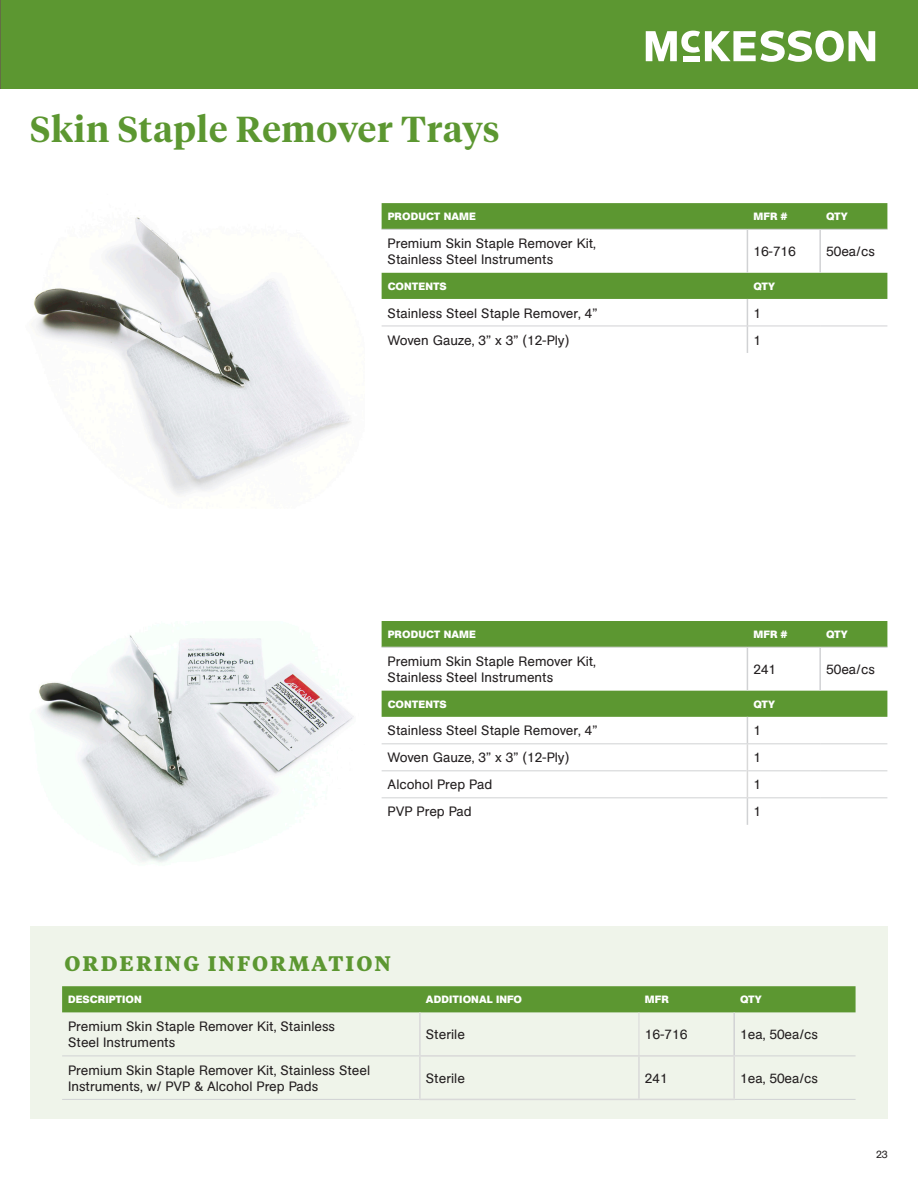
<style>
.page{position:relative;width:918px;height:1188px;background:#fff}
.page>*{position:absolute;margin:0;border:0;box-sizing:border-box;transform-origin:0 0}
.t1{font:600 36px "Tiempos Headline";letter-spacing:.025em;color:#5c9731}
.t2{font:700 21px "Tiempos Text";letter-spacing:.1em;color:#5c9731}
.t3{font:13.5px/16.2px "AG Book Pro";color:#231f20}
.t4{font:700 10.5px "AG Book Pro";letter-spacing:.01em;color:#fff}
.t5{font:10.5px "AG Book Pro";color:#231f20}
</style>
<div class="page">
<div style="left:0;top:0;width:918px;height:89px;background:#5c9731"></div>
<svg style="left:646px;top:31px;width:229px;height:31px"></svg>
<svg style="left:382px;top:203px;width:505px;height:96px;fill:#5c9731"></svg>
<hr style="left:382px;top:229px;width:365px;height:1px;background:#d1d2d4">
<hr style="left:747px;top:229px;width:73px;height:1px;background:#d1d2d4">
<hr style="left:820px;top:229px;width:67px;height:1px;background:#d1d2d4">
<hr style="left:382px;top:326px;width:365px;height:1px;background:#d1d2d4">
<hr style="left:747px;top:326px;width:73px;height:1px;background:#d1d2d4">
<hr style="left:820px;top:326px;width:67px;height:1px;background:#d1d2d4">
<hr style="left:747px;top:230px;width:1px;height:43px;background:#d1d2d4">
<hr style="left:819px;top:230px;width:2px;height:43px;background:#d1d2d4">
<svg style="left:747px;top:299px;width:1px;height:54px"></svg>
<svg style="left:382px;top:621px;width:505px;height:96px;fill:#5c9731"></svg>
<hr style="left:382px;top:647px;width:365px;height:1px;background:#d1d2d4">
<hr style="left:747px;top:647px;width:73px;height:1px;background:#d1d2d4">
<hr style="left:820px;top:647px;width:67px;height:1px;background:#d1d2d4">
<hr style="left:382px;top:743px;width:365px;height:1px;background:#d1d2d4">
<hr style="left:747px;top:743px;width:73px;height:1px;background:#d1d2d4">
<hr style="left:820px;top:743px;width:67px;height:1px;background:#d1d2d4">
<hr style="left:382px;top:770px;width:365px;height:1px;background:#d1d2d4">
<hr style="left:748px;top:770px;width:72px;height:1px;background:#d1d2d4">
<hr style="left:820px;top:770px;width:67px;height:1px;background:#d1d2d4">
<hr style="left:382px;top:797px;width:365px;height:1px;background:#d1d2d4">
<hr style="left:747px;top:797px;width:73px;height:1px;background:#d1d2d4">
<hr style="left:820px;top:797px;width:67px;height:1px;background:#d1d2d4">
<hr style="left:747px;top:648px;width:1px;height:43px;background:#d1d2d4">
<hr style="left:819px;top:648px;width:2px;height:43px;background:#d1d2d4">
<svg style="left:747px;top:717px;width:1px;height:108px"></svg>
<div style="left:30px;top:926px;width:858px;height:193px;background:#eff4ea"></div>
<div style="left:62px;top:986px;width:794px;height:26px;background:#5c9731"></div>
<hr style="left:62px;top:1056px;width:357px;height:1px;background:#d1d2d4">
<hr style="left:735px;top:1056px;width:121px;height:1px;background:#d1d2d4">
<hr style="left:62px;top:1099px;width:357px;height:1px;background:#d1d2d4">
<hr style="left:735px;top:1099px;width:121px;height:1px;background:#d1d2d4">
<hr style="left:733px;top:1012px;width:2px;height:43px;background:#d1d2d4">
<hr style="left:419px;top:1012px;width:2px;height:43px;background:#d9d9d9">
<hr style="left:639px;top:1012px;width:1px;height:43px;background:#d9d9d9">
<hr style="left:419px;top:1055px;width:220px;height:2px;background:#d9d9d9">
<hr style="left:419px;top:1057px;width:2px;height:42px;background:#d9d9d9">
<hr style="left:639px;top:1055px;width:96px;height:2px;background:#d9d9d9">
<hr style="left:638px;top:1057px;width:2px;height:42px;background:#d9d9d9">
<hr style="left:733px;top:1057px;width:2px;height:42px;background:#d9d9d9">
<hr style="left:419px;top:1099px;width:220px;height:1px;background:#d9d9d9">
<hr style="left:639px;top:1099px;width:96px;height:1px;background:#d9d9d9">
<img style="left:34px;top:217px;width:317px;height:278px">
<img style="left:38px;top:635px;width:316px;height:229px">
<p class="t1" style="left:30px;top:105px;width:471px">Skin Staple Remover Trays</p>
<p class="t4" style="left:388px;top:210px;width:90px">PRODUCT NAME</p>
<p class="t4" style="left:753px;top:210px;width:36px">MFR #</p>
<p class="t4" style="left:826px;top:210px;width:23px">QTY</p>
<p class="t3" style="left:388px;top:235px;width:210px">Premium Skin Staple Remover Kit,<br>Stainless Steel Instruments</p>
<p class="t3" style="left:753px;top:243px;width:44px">16-716</p>
<p class="t3" style="left:826px;top:243px;width:50px">50ea/cs</p>
<p class="t4" style="left:388px;top:279px;width:61px">CONTENTS</p>
<p class="t4" style="left:753px;top:279px;width:23px">QTY</p>
<p class="t3" style="left:388px;top:305px;width:211px">Stainless Steel Staple Remover, 4”</p>
<p class="t3" style="left:753px;top:305px;width:9px">1</p>
<p class="t3" style="left:388px;top:332px;width:183px">Woven Gauze, 3” x 3” (12-Ply)</p>
<p class="t3" style="left:753px;top:332px;width:9px">1</p>
<p class="t4" style="left:388px;top:628px;width:90px">PRODUCT NAME</p>
<p class="t4" style="left:753px;top:628px;width:36px">MFR #</p>
<p class="t4" style="left:826px;top:628px;width:23px">QTY</p>
<p class="t3" style="left:388px;top:653px;width:210px">Premium Skin Staple Remover Kit,<br>Stainless Steel Instruments</p>
<p class="t3" style="left:753px;top:661px;width:24px">241</p>
<p class="t3" style="left:826px;top:661px;width:50px">50ea/cs</p>
<p class="t4" style="left:388px;top:697px;width:61px">CONTENTS</p>
<p class="t4" style="left:753px;top:697px;width:23px">QTY</p>
<p class="t3" style="left:388px;top:722px;width:211px">Stainless Steel Staple Remover, 4”</p>
<p class="t3" style="left:753px;top:722px;width:9px">1</p>
<p class="t3" style="left:388px;top:749px;width:183px">Woven Gauze, 3” x 3” (12-Ply)</p>
<p class="t3" style="left:753px;top:749px;width:9px">1</p>
<p class="t3" style="left:388px;top:776px;width:106px">Alcohol Prep Pad</p>
<p class="t3" style="left:753px;top:776px;width:9px">1</p>
<p class="t3" style="left:388px;top:803px;width:86px">PVP Prep Pad</p>
<p class="t3" style="left:753px;top:803px;width:9px">1</p>
<p class="t2" style="left:64px;top:949px;width:328px">ORDERING INFORMATION</p>
<p class="t4" style="left:68px;top:993px;width:75px">DESCRIPTION</p>
<p class="t4" style="left:426px;top:993px;width:98px">ADDITIONAL INFO</p>
<p class="t4" style="left:645px;top:993px;width:26px">MFR</p>
<p class="t4" style="left:740px;top:993px;width:23px">QTY</p>
<p class="t3" style="left:68px;top:1018px;width:268px">Premium Skin Staple Remover Kit, Stainless<br>Steel Instruments</p>
<p class="t3" style="left:426px;top:1026px;width:41px">Sterile</p>
<p class="t3" style="left:645px;top:1026px;width:44px">16-716</p>
<p class="t3" style="left:740px;top:1026px;width:79px">1ea, 50ea/cs</p>
<p class="t3" style="left:68px;top:1062px;width:304px">Premium Skin Staple Remover Kit, Stainless Steel<br>Instruments, w/ PVP &amp; Alcohol Prep Pads</p>
<p class="t3" style="left:426px;top:1070px;width:41px">Sterile</p>
<p class="t3" style="left:645px;top:1070px;width:24px">241</p>
<p class="t3" style="left:740px;top:1070px;width:79px">1ea, 50ea/cs</p>
<p class="t5" style="left:876px;top:1147px;width:13px">23</p>
</div>
